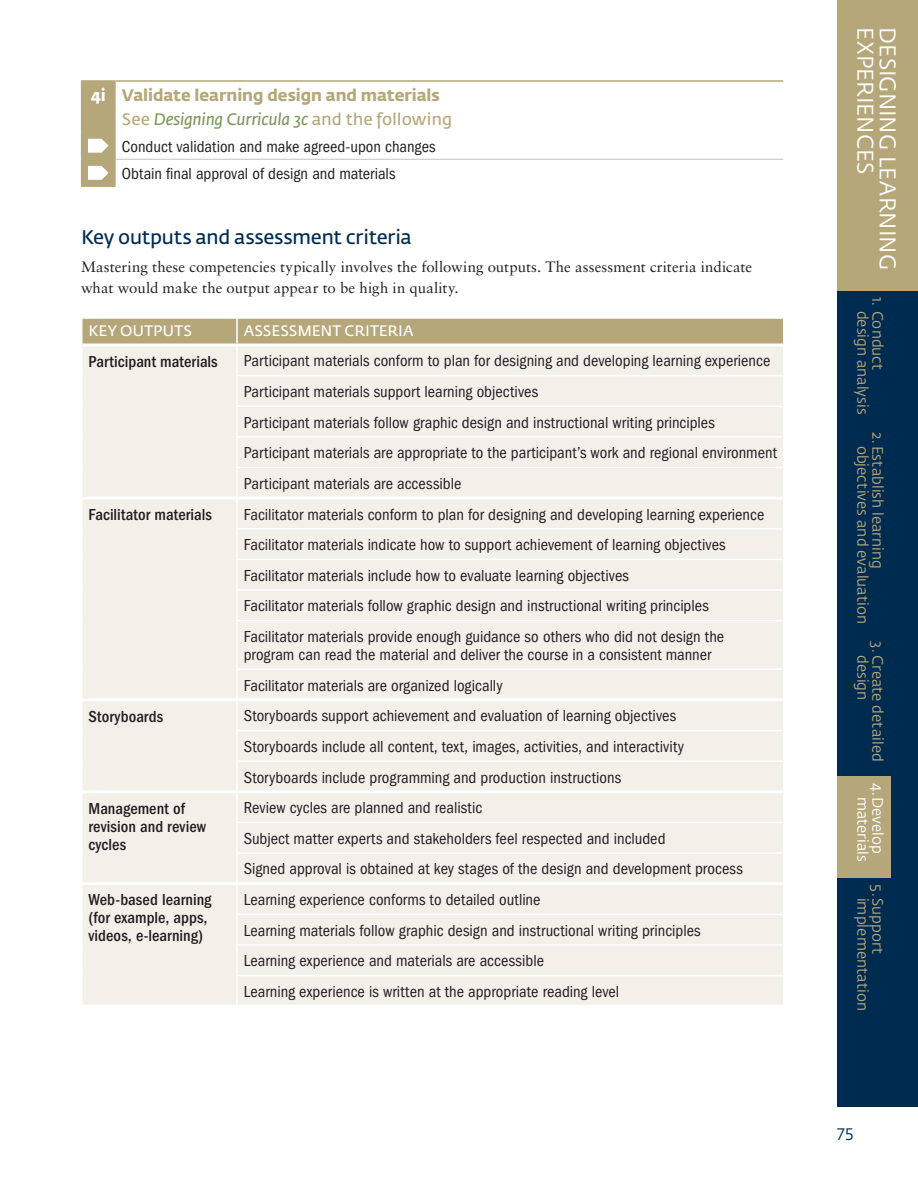
<style>
.page{position:relative;width:918px;height:1188px;background:#fff}
.page>*{position:absolute;margin:0;border:0;box-sizing:border-box;transform-origin:0 0}
.t1{font:22.5px "Fedra Sans Std";letter-spacing:.005em;color:#fff}
.t2{font:19.5px "Fedra Sans";letter-spacing:-.025em;color:#002b50}
.t3{font:condensed 16.5px/30.6px "Franklin Gothic LT";color:#231f20}
.t4{font:500 condensed 16.5px/18px "Franklin Gothic LT";letter-spacing:.005em;color:#231f20}
.t5{font:italic 16.5px "Fedra Sans";letter-spacing:-.015em;color:#7d9859}
.t6{font:700 16.5px "Fedra Sans Std";color:#b5a77a}
.t7{font:16.5px "Fedra Sans Std";color:#002f54}
.t8{font:15px/21px "Sabon LT Std";letter-spacing:.005em;color:#231f20}
.t9{font:15px/15px "Fedra Sans Std";letter-spacing:.005em;color:#b5a77a}
.t10{font:15px "Fedra Sans";color:#fff}
.t11{font:15px/15px "Fedra Sans Std";letter-spacing:.005em;color:#fff}
.s1{color:#fff}
.s2{font-style:normal;color:#b5a77a}
</style>
<div class="page">
<div style="left:837px;top:0;width:81px;height:1107px;background:#002b50"></div>
<div style="left:837px;top:0;width:81px;height:290px;background:#b5a77a"></div>
<hr style="left:81px;top:186px;width:35px;height:1px;background:#b5a77a">
<svg style="left:81px;top:80px;width:702px;height:106px"></svg>
<div style="left:82px;top:346px;width:701px;height:659px;background:#f3f0ea"></div>
<svg style="left:82px;top:318px;width:702px;height:26px;background:#b8ab80"></svg>
<hr style="left:236px;top:347px;width:2px;height:28px;background:#fff">
<hr style="left:236px;top:375px;width:548px;height:1px;background:#fff">
<hr style="left:236px;top:376px;width:2px;height:30px;background:#fff">
<hr style="left:236px;top:406px;width:548px;height:1px;background:#fff">
<hr style="left:236px;top:407px;width:2px;height:29px;background:#fff">
<hr style="left:236px;top:436px;width:548px;height:2px;background:#fff">
<hr style="left:236px;top:438px;width:2px;height:29px;background:#fff">
<hr style="left:236px;top:467px;width:548px;height:1px;background:#fff">
<hr style="left:236px;top:468px;width:2px;height:29px;background:#fff">
<hr style="left:236px;top:500px;width:2px;height:28px;background:#fff">
<hr style="left:236px;top:528px;width:548px;height:2px;background:#fff">
<hr style="left:236px;top:530px;width:2px;height:29px;background:#fff">
<hr style="left:236px;top:559px;width:548px;height:1px;background:#fff">
<hr style="left:236px;top:560px;width:2px;height:29px;background:#fff">
<hr style="left:236px;top:589px;width:548px;height:2px;background:#fff">
<hr style="left:236px;top:591px;width:2px;height:29px;background:#fff">
<hr style="left:236px;top:620px;width:548px;height:1px;background:#fff">
<hr style="left:236px;top:621px;width:2px;height:48px;background:#fff">
<hr style="left:236px;top:669px;width:548px;height:1px;background:#fff">
<hr style="left:236px;top:670px;width:2px;height:28px;background:#fff">
<hr style="left:236px;top:701px;width:2px;height:29px;background:#fff">
<hr style="left:236px;top:730px;width:548px;height:1px;background:#fff">
<hr style="left:236px;top:731px;width:2px;height:29px;background:#fff">
<hr style="left:236px;top:760px;width:548px;height:2px;background:#fff">
<hr style="left:236px;top:762px;width:2px;height:28px;background:#fff">
<hr style="left:236px;top:793px;width:2px;height:29px;background:#fff">
<hr style="left:236px;top:822px;width:548px;height:1px;background:#fff">
<hr style="left:236px;top:823px;width:2px;height:29px;background:#fff">
<hr style="left:236px;top:852px;width:548px;height:2px;background:#fff">
<hr style="left:236px;top:854px;width:2px;height:28px;background:#fff">
<hr style="left:236px;top:885px;width:2px;height:29px;background:#fff">
<hr style="left:236px;top:914px;width:548px;height:1px;background:#fff">
<hr style="left:236px;top:915px;width:2px;height:29px;background:#fff">
<hr style="left:236px;top:944px;width:548px;height:2px;background:#fff">
<hr style="left:236px;top:946px;width:2px;height:29px;background:#fff">
<hr style="left:236px;top:975px;width:548px;height:1px;background:#fff">
<hr style="left:236px;top:976px;width:2px;height:29px;background:#fff">
<hr style="left:82px;top:497px;width:155px;height:3px;background:#fff">
<hr style="left:82px;top:698px;width:155px;height:3px;background:#fff">
<hr style="left:82px;top:790px;width:155px;height:3px;background:#fff">
<hr style="left:82px;top:882px;width:155px;height:3px;background:#fff">
<hr style="left:237px;top:497px;width:546px;height:3px;background:#fff">
<hr style="left:237px;top:698px;width:546px;height:3px;background:#fff">
<hr style="left:237px;top:790px;width:546px;height:3px;background:#fff">
<hr style="left:237px;top:882px;width:546px;height:3px;background:#fff">
<div style="left:837px;top:776px;width:54px;height:102px;background:#b5a77a"></div>
<p class="t6" style="left:91px;top:84px;width:351px"><span class="s1">4i</span> Validate learning design and materials</p>
<p class="t5" style="left:122px;top:111px;width:332px"><span class="s2">See</span> Designing Curricula 3c <span class="s2">and the following</span></p>
<p class="t3" style="left:122px;top:133px;width:315px;line-height:27.2px">Conduct validation and make agreed-upon changes<br>Obtain final approval of design and materials</p>
<p class="t2" style="left:81px;top:227px;width:333px">Key outputs and assessment criteria</p>
<p class="t8" style="left:81px;top:256px;width:673px">Mastering these competencies typically involves the following outputs. The assessment criteria indicate what would make the output appear to be high in quality.</p>
<p class="t10" style="left:88px;top:323px;width:105px">KEY OUTPUTS</p>
<p class="t10" style="left:244px;top:323px;width:171px">ASSESSMENT CRITERIA</p>
<p class="t4" style="left:88px;top:352px;width:131px">Participant materials</p>
<p class="t3" style="left:244px;top:346px;width:535px">Participant materials conform to plan for designing and developing learning experience Participant materials support learning objectives<br>Participant materials follow graphic design and instructional writing principles Participant materials are appropriate to the participant’s work and regional environment Participant materials are accessible</p>
<p class="t4" style="left:88px;top:506px;width:125px">Facilitator materials</p>
<p class="t3" style="left:244px;top:499px;width:522px">Facilitator materials conform to plan for designing and developing learning experience Facilitator materials indicate how to support achievement of learning objectives Facilitator materials include how to evaluate learning objectives<br>Facilitator materials follow graphic design and instructional writing principles Facilitator materials provide enough guidance so others who did not design the</p>
<p class="t3" style="left:244px;top:640px;width:469px">program can read the material and deliver the course in a consistent manner<br>Facilitator materials are organized logically</p>
<p class="t4" style="left:88px;top:707px;width:76px">Storyboards</p>
<p class="t3" style="left:244px;top:701px;width:442px">Storyboards support achievement and evaluation of learning objectives<br>Storyboards include all content, text, images, activities, and interactivity<br>Storyboards include programming and production instructions</p>
<p class="t4" style="left:88px;top:799px;width:119px">Management of revision and review cycles</p>
<p class="t3" style="left:244px;top:793px;width:501px">Review cycles are planned and realistic<br>Subject matter experts and stakeholders feel respected and included<br>Signed approval is obtained at key stages of the design and development process</p>
<p class="t4" style="left:88px;top:891px;width:124px">Web-based learning (for example, apps, videos, e-learning)</p>
<p class="t3" style="left:244px;top:885px;width:458px">Learning experience conforms to detailed outline<br>Learning materials follow graphic design and instructional writing principles Learning experience and materials are accessible<br>Learning experience is written at the appropriate reading level</p>
<h1 class="t1" style="left:879px;top:27px;width:149px;rotate:90deg">EXPERIENCES</h1>
<h1 class="t1" style="left:901px;top:27px;width:244px;rotate:90deg">DESIGNING LEARNING</h1>
<p class="t9" style="left:885px;top:310px;width:105px;text-indent:-14px;rotate:90deg">1. Conduct design analysis</p>
<p class="t9" style="left:885px;top:446px;width:180px;text-indent:-14px;rotate:90deg">2. Establish learning objectives and evaluation</p>
<p class="t9" style="left:885px;top:655px;width:108px;text-indent:-14px;rotate:90deg">3. Create detailed design</p>
<p class="t11" style="left:885px;top:796px;width:67px;text-indent:-14px;rotate:90deg">4. Develop materials</p>
<p class="t9" style="left:885px;top:898px;width:114px;text-indent:-14px;rotate:90deg">5.Support implementation</p>
<p class="t7" style="left:837px;top:1124px;width:18px">75</p>
</div>
